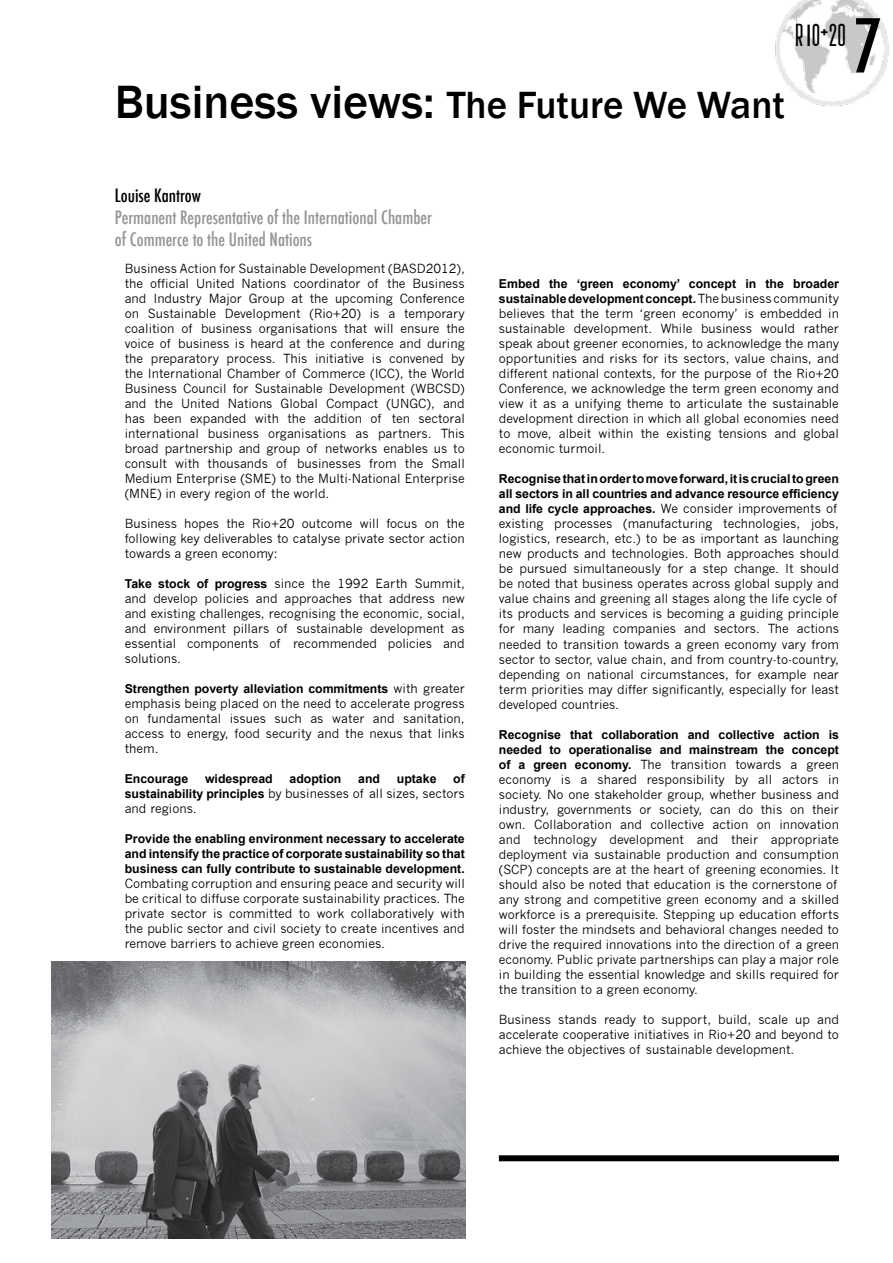
<style>
.page{position:relative;width:893px;height:1263px;background:#fff}
.page>*{position:absolute;margin:0;border:0;box-sizing:border-box;transform-origin:0 0}
.t1{font:500 condensed 72px "Futura";color:#000}
.t2{font:500 39px "Franklin Gothic";color:#000}
.t3{font:28.5px "Berlin Email";color:#000}
.t4{font:500 condensed 18px/21.6px "Futura";color:#939598}
.t5{font:500 condensed 18px "Futura";color:#000}
.t6{font:12.3px/15px "News Gothic";color:#000;text-align:justify}
.t7{font:700 12.3px/15px "Arial";color:#000}
.s1{font-size:48px}
.s2{font-family:"CHANL Plain"}
.s3{font-family:"Arial";font-weight:700}
.s4{font-family:"News Gothic";font-weight:400}
</style>
<div class="page">
<img style="left:775px;top:0;width:114px;height:107px">
<div style="left:499px;top:1155px;width:340px;height:6px;background:#000"></div>
<img style="left:51px;top:962px;width:415px;height:277px">
<h2 class="t2" style="left:115px;top:81px;width:672px"><span class="s1">Business views:</span> The Future We Want</h2>
<h3 class="t3" style="left:796px;top:18px;width:52px">R<span class="s2">I</span>O+20</h3>
<h1 class="t1" style="left:853px;top:0;width:31px">7</h1>
<h3 class="t5" style="left:115px;top:184px;width:88px">Louise Kantrow</h3>
<h3 class="t4" style="left:115px;top:207px;width:319px">Permanent Representative of the International Chamber of Commerce to the United Nations</h3>
<p class="t6" style="left:125px;top:261px;width:342px">Business Action for Sustainable Development (BASD2012), the official United Nations coordinator of the Business and Industry Major Group at the upcoming Conference on Sustainable Development (Rio+20) is a temporary coalition of business organisations that will ensure the voice of business is heard at the conference and during the preparatory process. This initiative is convened by the International Chamber of Commerce (ICC), the World Business Council for Sustainable Development (WBCSD) and the United Nations Global Compact (UNGC), and has been expanded with the addition of ten sectoral international business organisations as partners. This broad partnership and group of networks enables us to consult with thousands of businesses from the Small Medium Enterprise (SME) to the Multi-National Enterprise (MNE) in every region of the world.</p>
<p class="t6" style="left:125px;top:516px;width:342px">Business hopes the Rio+20 outcome will focus on the following key deliverables to catalyse private sector action towards a green economy:</p>
<p class="t6" style="left:125px;top:576px;width:342px"><span class="s3">Take stock of progress</span> since the 1992 Earth Summit, and develop policies and approaches that address new and existing challenges, recognising the economic, social, and environment pillars of sustainable development as essential components of recommended policies and solutions.</p>
<p class="t7" style="left:125px;top:682px;width:342px">Strengthen poverty alleviation commitments <span class="s4">with greater</span></p>
<p class="t6" style="left:125px;top:696px;width:342px">emphasis being placed on the need to accelerate progress on fundamental issues such as water and sanitation, access to energy, food security and the nexus that links them.</p>
<p class="t7" style="left:125px;top:772px;width:65px">Encourage</p>
<p class="t7" style="left:205px;top:772px;width:69px">widespread</p>
<p class="t7" style="left:289px;top:772px;width:53px">adoption</p>
<p class="t7" style="left:358px;top:772px;width:23px">and</p>
<p class="t7" style="left:397px;top:772px;width:41px">uptake</p>
<p class="t7" style="left:453px;top:772px;width:13px">of</p>
<p class="t6" style="left:125px;top:786px;width:342px"><span class="s3">sustainability principles</span> by businesses of all sizes, sectors and regions.</p>
<p class="t7" style="left:125px;top:832px;width:342px;text-align:justify">Provide the enabling environment necessary to accelerate and intensify the practice of corporate sustainability so that business can fully contribute to sustainable development.</p>
<p class="t6" style="left:125px;top:876px;width:342px">Combating corruption and ensuring peace and security will be critical to diffuse corporate sustainability practices. The private sector is committed to work collaboratively with the public sector and civil society to create incentives and remove barriers to achieve green economies.</p>
<p class="t7" style="left:499px;top:277px;width:342px">Embed the ‘green economy’ concept in the broader sustainable development concept. <span class="s4">The business community</span></p>
<p class="t6" style="left:499px;top:306px;width:342px">believes that the term ‘green economy’ is embedded in sustainable development. While business would rather speak about greener economies, to acknowledge the many opportunities and risks for its sectors, value chains, and different national contexts, for the purpose of the Rio+20<br>Conference, we acknowledge the term green economy and view it as a unifying theme to articulate the sustainable development direction in which all global economies need to move, albeit within the existing tensions and global economic turmoil.</p>
<p class="t7" style="left:499px;top:472px;width:342px">Recognise that in order to move forward, it is crucial to green all sectors in all countries and advance resource efficiency</p>
<p class="t6" style="left:499px;top:501px;width:342px;text-align:left"><span class="s3">and life cycle approaches.</span> We consider improvements of existing processes (manufacturing technologies, jobs, logistics, research, etc.) to be as important as launching new products and technologies. Both approaches should be pursued simultaneously for a step change. It should be noted that business operates across global supply and value chains and greening all stages along the life cycle of its products and services is becoming a guiding principle for many leading companies and sectors. The actions needed to transition towards a green economy vary from sector to sector, value chain, and from country-to-country, depending on national circumstances, for example near term priorities may differ significantly, especially for least developed countries.</p>
<p class="t7" style="left:499px;top:727px;width:342px">Recognise that collaboration and collective action is needed to operationalise and mainstream the concept</p>
<p class="t6" style="left:499px;top:757px;width:342px;text-align:left"><span class="s3">of a green economy.</span> The transition towards a green economy is a shared responsibility by all actors in society. No one stakeholder group, whether business and industry, governments or society, can do this on their own. Collaboration and collective action on innovation and technology development and their appropriate deployment via sustainable production and consumption (SCP) concepts are at the heart of greening economies. It should also be noted that education is the cornerstone of any strong and competitive green economy and a skilled workforce is a prerequisite. Stepping up education efforts will foster the mindsets and behavioral changes needed to drive the required innovations into the direction of a green economy. Public private partnerships can play a major role in building the essential knowledge and skills required for the transition to a green economy.</p>
<p class="t6" style="left:499px;top:1012px;width:342px">Business stands ready to support, build, scale up and accelerate cooperative initiatives in Rio+20 and beyond to achieve the objectives of sustainable development.</p>
</div>
